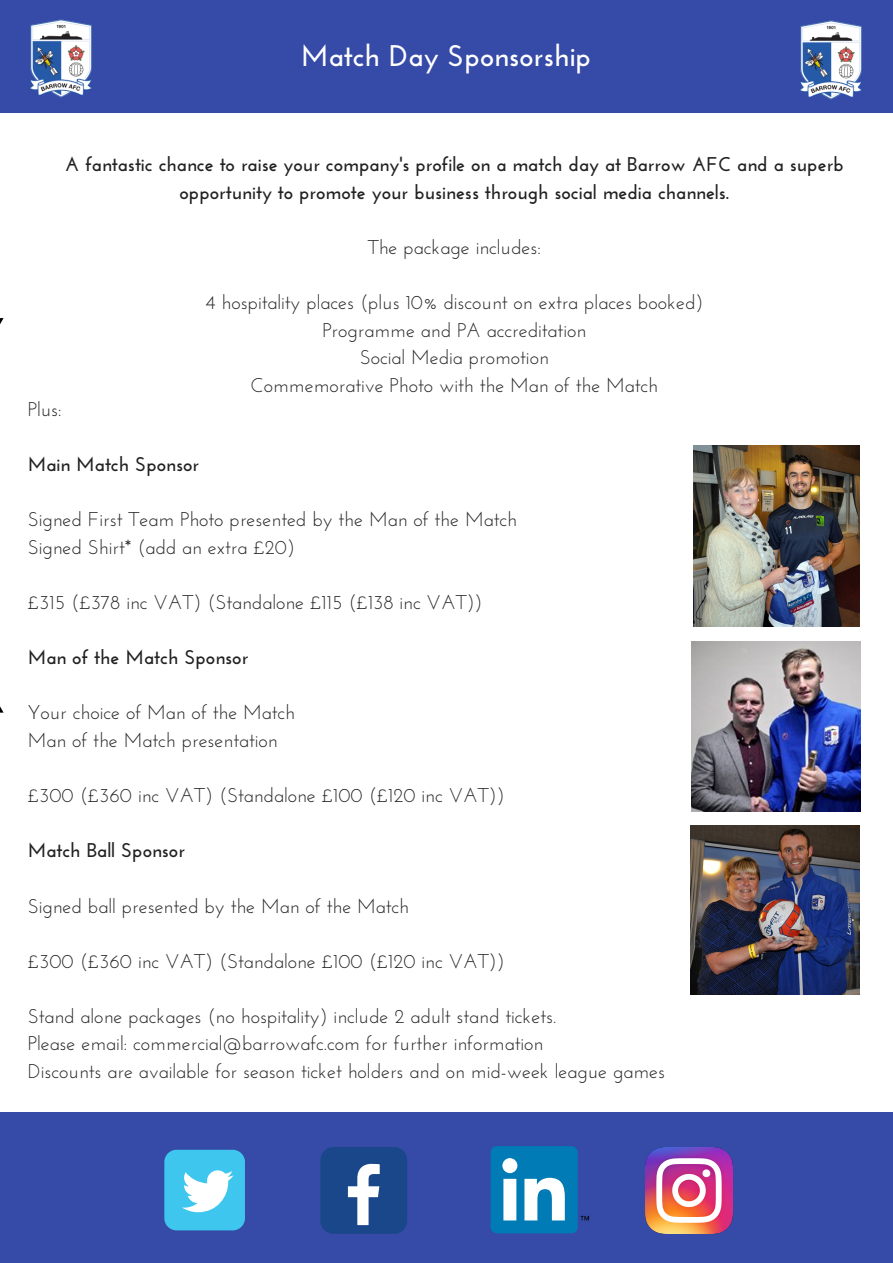
<style>
.page{position:relative;width:893px;height:1263px;background:#fff}
.page>*{position:absolute;margin:0;border:0;box-sizing:border-box;transform-origin:0 0}
.t1{font:700 29.78px "Josefin Sans";color:#fff}
.t2{font:19.88px/27.6px "Josefin Sans";color:#222}
.t3{font:700 19.88px/27.6px "Josefin Sans";color:#222;text-align:center}
</style>
<div class="page">
<div style="left:0;top:1112px;width:893px;height:151px;background:#364aa7"></div>
<div style="left:0;top:0;width:893px;height:113px;background:#364aa7"></div>
<svg style="left:0;top:318px;width:4px;height:395px"></svg>
<img style="left:799px;top:20px;width:63px;height:79px">
<img style="left:29px;top:19px;width:63px;height:79px">
<div style="left:164px;top:1150px;width:81px;height:80px;background:#3fc6ee;border-radius:12px"></div>
<svg style="left:182px;top:1170px;width:51px;height:42px"></svg>
<div style="left:320px;top:1147px;width:87px;height:87px;background:#1a4789;border-radius:13px"></div>
<svg style="left:348px;top:1164px;width:32px;height:61px"></svg>
<div style="left:490px;top:1146px;width:88px;height:87px;background:#007bb6;border-radius:6px"></div>
<svg style="left:502px;top:1158px;width:15px;height:62px"></svg>
<svg style="left:524px;top:1178px;width:41px;height:42px"></svg>
<svg style="left:580px;top:1216px;width:9px;height:4px"></svg>
<img style="left:646px;top:1147px;width:86px;height:86px">
<img style="left:690px;top:825px;width:170px;height:170px">
<img style="left:691px;top:642px;width:170px;height:169px">
<img style="left:693px;top:446px;width:167px;height:180px">
<h1 class="t1" style="left:301px;top:44px;width:292px">Match Day Sponsorship</h1>
<p class="t3" style="left:65px;top:152px;width:780px">A fantastic chance to raise your company's profile on a match day at Barrow AFC and a superb opportunity to promote your business through social media channels.</p>
<p class="t2" style="left:368px;top:235px;width:175px">The package includes:</p>
<p class="t2" style="left:205px;top:290px;width:500px;text-align:center">4 hospitality places (plus 10% discount on extra places booked)<br>Programme and PA accreditation<br>Social Media promotion<br>Commemorative Photo with the Man of the Match</p>
<p class="t2" style="left:28px;top:397px;width:35px">Plus:</p>
<p class="t3" style="left:28px;top:452px;width:173px">Main Match Sponsor</p>
<p class="t2" style="left:28px;top:508px;width:491px">Signed First Team Photo presented by the Man of the Match<br>Signed Shirt* (add an extra £20)</p>
<p class="t2" style="left:28px;top:590px;width:456px">£315 (£378 inc VAT) (Standalone £115 (£138 inc VAT))</p>
<p class="t3" style="left:28px;top:645px;width:222px">Man of the Match Sponsor</p>
<p class="t2" style="left:28px;top:701px;width:269px">Your choice of Man of the Match<br>Man of the Match presentation</p>
<p class="t2" style="left:28px;top:783px;width:478px">£300 (£360 inc VAT) (Standalone £100 (£120 inc VAT))</p>
<p class="t3" style="left:28px;top:838px;width:159px">Match Ball Sponsor</p>
<p class="t2" style="left:28px;top:894px;width:383px">Signed ball presented by the Man of the Match</p>
<p class="t2" style="left:28px;top:949px;width:478px">£300 (£360 inc VAT) (Standalone £100 (£120 inc VAT))</p>
<p class="t2" style="left:28px;top:1004px;width:639px">Stand alone packages (no hospitality) include 2 adult stand tickets.<br>Please email: commercial@barrowafc.com for further information<br>Discounts are available for season ticket holders and on mid-week league games</p>
</div>
